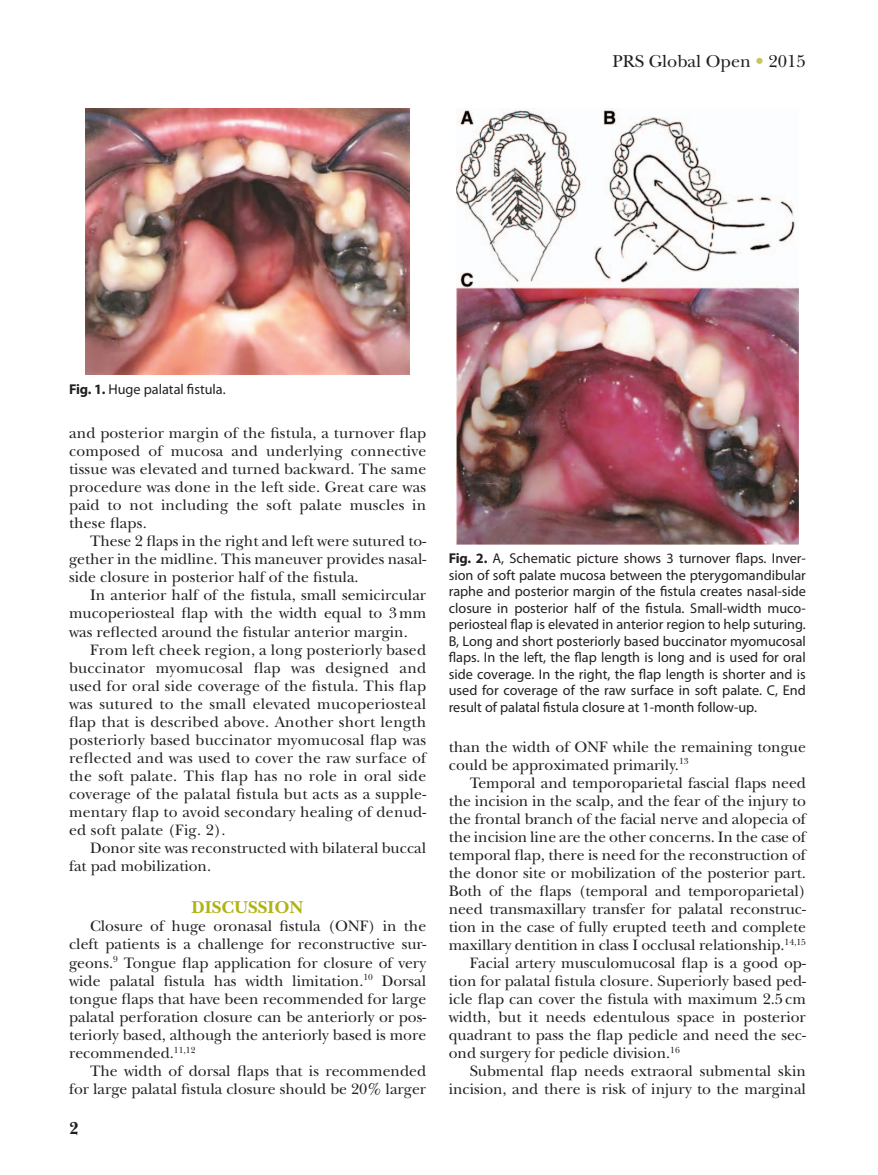
<style>
.page{position:relative;width:878px;height:1175px;background:#fff}
.page>*{position:absolute;margin:0;border:0;box-sizing:border-box;transform-origin:0 0}
.t1{font:18px "New Baskerville";color:#231f20}
.t2{font:700 18px "New Baskerville";color:#afb314}
.t3{font:700 18px "New Baskerville";color:#231f20}
.t4{font:15.75px/18px "New Baskerville";color:#231f20;text-align:justify}
.t5{font:14.25px/16.5px "Myriad Pro";color:#231f20;text-align:justify}
.s1{color:#c5c660}
.s2{font-weight:700}
</style>
<div class="page">
<img style="left:86px;top:108px;width:324px;height:267px">
<img style="left:456px;top:108px;width:342px;height:436px">
<p class="t1" style="left:612px;top:51px;width:195px">PRS Global Open <span class="s1">•</span> 2015</p>
<p class="t5" style="left:69px;top:380px;width:158px"><span class="s2">Fig. 1.</span> Huge palatal fistula.</p>
<p class="t4" style="left:69px;top:424px;width:359px">and posterior margin of the fistula, a turnover flap composed of mucosa and underlying connective tissue was elevated and turned backward. The same procedure was done in the left side. Great care was paid to not including the soft palate muscles in these flaps.</p>
<p class="t4" style="left:69px;top:532px;width:359px;text-indent:21px">These 2 flaps in the right and left were sutured to&shy;gether in the midline. This maneuver provides nasal&shy;side closure in posterior half of the fistula.</p>
<p class="t4" style="left:69px;top:586px;width:359px;text-indent:21px">In anterior half of the fistula, small semicircular mucoperiosteal flap with the width equal to 3mm was reflected around the fistular anterior margin.</p>
<p class="t4" style="left:69px;top:640px;width:359px;text-indent:21px">From left cheek region, a long posteriorly based buccinator myomucosal flap was designed and used for oral side coverage of the fistula. This flap was sutured to the small elevated mucoperiosteal flap that is described above. Another short length posteriorly based buccinator myomucosal flap was reflected and was used to cover the raw surface of the soft palate. This flap has no role in oral side coverage of the palatal fistula but acts as a supple&shy;mentary flap to avoid secondary healing of denud&shy;ed soft palate (Fig. 2).</p>
<p class="t4" style="left:69px;top:839px;width:359px;text-indent:21px">Donor site was reconstructed with bilateral buccal fat pad mobilization.</p>
<p class="t2" style="left:192px;top:897px;width:113px">DISCUSSION</p>
<p class="t4" style="left:69px;top:917px;width:359px;text-indent:21px">Closure of huge oronasal fistula (ONF) in the cleft patients is a challenge for reconstructive sur&shy;geons.<sup>9</sup> Tongue flap application for closure of very wide palatal fistula has width limitation.<sup>10</sup> Dorsal tongue flaps that have been recommended for large palatal perforation closure can be anteriorly or pos&shy;teriorly based, although the anteriorly based is more recommended.<sup>11,12</sup></p>
<p class="t4" style="left:69px;top:1061px;width:359px;text-align:right">The width of dorsal flaps that is recommended for large palatal fistula closure should be 20% larger</p>
<p class="t3" style="left:69px;top:1118px;width:11px">2</p>
<p class="t5" style="left:448px;top:550px;width:359px"><span class="s2">Fig. 2.</span> A, Schematic picture shows 3 turnover flaps. Inver&shy;sion of soft palate mucosa between the pterygomandibular raphe and posterior margin of the fistula creates nasal-side closure in posterior half of the fistula. Small-width muco&shy;periosteal flap is elevated in anterior region to help suturing.<br>B, Long and short posteriorly based buccinator myomucosal flaps. In the left, the flap length is long and is used for oral side coverage. In the right, the flap length is shorter and is used for coverage of the raw surface in soft palate. C, End result of palatal fistula closure at 1-month follow-up.</p>
<p class="t4" style="left:449px;top:737px;width:358px">than the width of ONF while the remaining tongue could be approximated primarily.<sup>13</sup></p>
<p class="t4" style="left:470px;top:773px;width:338px">Temporal and temporoparietal fascial flaps need</p>
<p class="t4" style="left:449px;top:791px;width:358px">the incision in the scalp, and the fear of the injury to</p>
<p class="t4" style="left:449px;top:809px;width:359px">the frontal branch of the facial nerve and alopecia of</p>
<p class="t4" style="left:449px;top:827px;width:358px">the incision line are the other concerns. In the case of</p>
<p class="t4" style="left:449px;top:845px;width:359px">temporal flap, there is need for the reconstruction of</p>
<p class="t4" style="left:449px;top:863px;width:359px">the donor site or mobilization of the posterior part.</p>
<p class="t4" style="left:449px;top:881px;width:358px">Both of the flaps (temporal and temporoparietal)</p>
<p class="t4" style="left:449px;top:899px;width:358px">need transmaxillary transfer for palatal reconstruc-</p>
<p class="t4" style="left:449px;top:917px;width:358px">tion in the case of fully erupted teeth and complete</p>
<p class="t4" style="left:449px;top:935px;width:358px">maxillary dentition in class I occlusal relationship.<sup>14,15</sup></p>
<p class="t4" style="left:470px;top:953px;width:337px">Facial artery musculomucosal flap is a good op-</p>
<p class="t4" style="left:449px;top:971px;width:359px">tion for palatal fistula closure. Superiorly based ped-</p>
<p class="t4" style="left:449px;top:989px;width:359px">icle flap can cover the fistula with maximum 2.5cm</p>
<p class="t4" style="left:449px;top:1007px;width:358px">width, but it needs edentulous space in posterior</p>
<p class="t4" style="left:449px;top:1025px;width:359px">quadrant to pass the flap pedicle and need the sec-</p>
<p class="t4" style="left:449px;top:1043px;width:232px">ond surgery for pedicle division.<sup>16</sup></p>
<p class="t4" style="left:470px;top:1061px;width:338px">Submental flap needs extraoral submental skin</p>
<p class="t4" style="left:449px;top:1079px;width:359px">incision, and there is risk of injury to the marginal</p>
</div>
